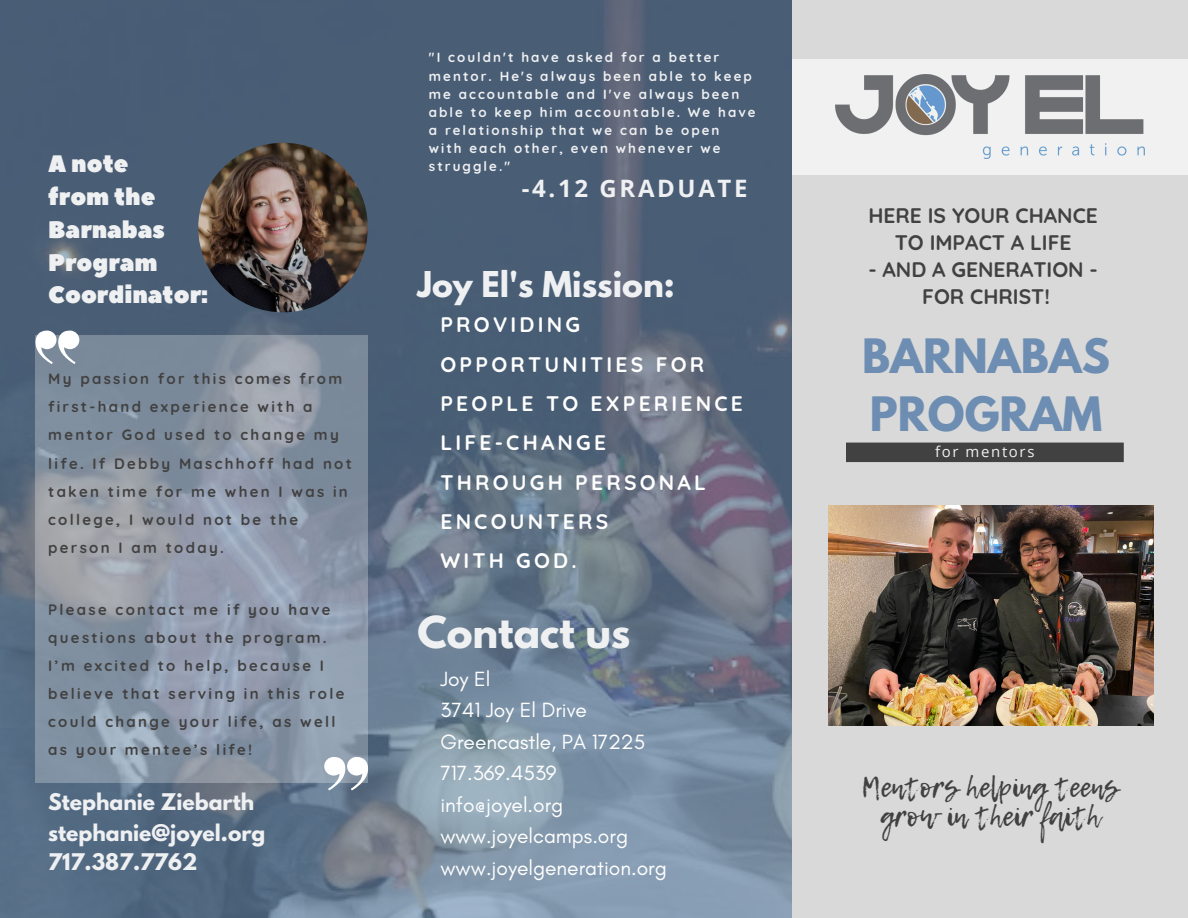
<style>
.page{position:relative;width:1188px;height:918px;background:#fff}
.page>*{position:absolute;margin:0;border:0;box-sizing:border-box;transform-origin:0 0}
.t1{font:700 42px "League Spartan";color:#6d8eb2}
.t2{font:700 39px "League Spartan";color:#eff0f2}
.t3{font:700 31.5px "League Spartan";color:#eff0f2}
.t4{font:27.9px "Lemon Tuesday";color:#424141}
.t5{font:700 24px "Open Sans";letter-spacing:.11em;color:#eff0f2}
.t6{font:23.85px "Peace Sans";color:#eff0f2}
.t7{font:21px "Glacial Indifference";color:#fff}
.t8{font:700 21px/39.3px "Quicksand";letter-spacing:.155em;color:#fff}
.t9{font:700 21px "Quicksand";color:#424141}
.t10{font:700 20.4px "League Spartan";color:#eff0f2}
.t11{font:700 15px/28.2px "Quicksand";letter-spacing:.155em;color:#424141}
.t12{font:15px "Open Sans";letter-spacing:.11em;color:#eff0f2}
.t13{font:700 13.35px/18.1px "Quicksand";letter-spacing:.155em;color:#eff0f2}
</style>
<div class="page">
<img style="left:0;top:0;width:792px;height:918px">
<div style="left:792px;top:0;width:396px;height:918px;background:#d9d9d9"></div>
<div style="left:792px;top:59px;width:396px;height:115px;background:#f1f1f1"></div>
<img style="left:835px;top:75px;width:310px;height:83px">
<img style="left:828px;top:505px;width:325px;height:221px">
<svg style="left:36px;top:335px;width:332px;height:448px;background:#8c97a7"></svg>
<svg style="left:324px;top:757px;width:44px;height:34px"></svg>
<svg style="left:36px;top:331px;width:43px;height:33px"></svg>
<div style="left:846px;top:443px;width:277px;height:19px;background:#424141"></div>
<img style="left:198px;top:143px;width:170px;height:169px;border-radius:50%">
<p class="t6" style="left:48px;top:148px;width:82px">A note</p>
<p class="t6" style="left:48px;top:181px;width:109px">from the</p>
<p class="t6" style="left:48px;top:214px;width:118px">Barnabas</p>
<p class="t6" style="left:48px;top:246px;width:111px">Program</p>
<p class="t6" style="left:48px;top:279px;width:161px">Coordinator:</p>
<p class="t11" style="left:48px;top:364px;width:305px">My passion for this comes from first-hand experience with a mentor God used to change my life. If Debby Maschhoff had not taken time for me when I was in college, I would not be the person I am today.</p>
<p class="t11" style="left:48px;top:595px;width:298px">Please contact me if you have questions about the program.<br>I’m excited to help, because I believe that serving in this role could change your life, as well as your mentee’s life!</p>
<p class="t10" style="left:48px;top:792px;width:207px">Stephanie Ziebarth</p>
<p class="t10" style="left:48px;top:822px;width:219px">stephanie@joyel.org</p>
<p class="t10" style="left:48px;top:852px;width:151px">717.387.7762</p>
<p class="t13" style="left:429px;top:48px;width:328px">"I couldn't have asked for a better mentor. He's always been able to keep me accountable and I've always been able to keep him accountable. We have a relationship that we can be open<br>with each other, even whenever we struggle."</p>
<p class="t5" style="left:522px;top:172px;width:227px">-4.12 GRADUATE</p>
<p class="t3" style="left:417px;top:269px;width:259px">Joy El's Mission:</p>
<p class="t8" style="left:440px;top:305px;width:304px">PROVIDING<br>OPPORTUNITIES FOR<br>PEOPLE TO EXPERIENCE<br>LIFE-CHANGE</p>
<p class="t8" style="left:440px;top:462px;width:267px">THROUGH PERSONAL<br>ENCOUNTERS</p>
<p class="t8" style="left:440px;top:541px;width:138px">WITH GOD.</p>
<p class="t2" style="left:417px;top:613px;width:214px">Contact us</p>
<p class="t7" style="left:440px;top:666px;width:52px">Joy El</p>
<p class="t7" style="left:440px;top:697px;width:148px">3741 Joy El Drive</p>
<p class="t7" style="left:440px;top:729px;width:206px">Greencastle, PA 17225</p>
<p class="t7" style="left:440px;top:760px;width:118px">717.369.4539</p>
<p class="t7" style="left:440px;top:792px;width:124px">info@joyel.org</p>
<p class="t7" style="left:440px;top:823px;width:189px">www.joyelcamps.org</p>
<p class="t7" style="left:440px;top:855px;width:228px">www.joyelgeneration.org</p>
<p class="t9" style="left:868px;top:202px;width:231px">HERE IS YOUR CHANCE</p>
<p class="t9" style="left:895px;top:229px;width:178px">TO IMPACT A LIFE</p>
<p class="t9" style="left:868px;top:256px;width:231px">- AND A GENERATION -</p>
<p class="t9" style="left:922px;top:283px;width:129px">FOR CHRIST!</p>
<p class="t1" style="left:862px;top:335px;width:249px">BARNABAS</p>
<p class="t1" style="left:870px;top:393px;width:234px">PROGRAM</p>
<p class="t12" style="left:935px;top:441px;width:101px">for mentors</p>
<p class="t4" style="left:861px;top:766px;width:259px">Mentors helping teens</p>
<p class="t4" style="left:880px;top:796px;width:221px">grow in their faith</p>
</div>
